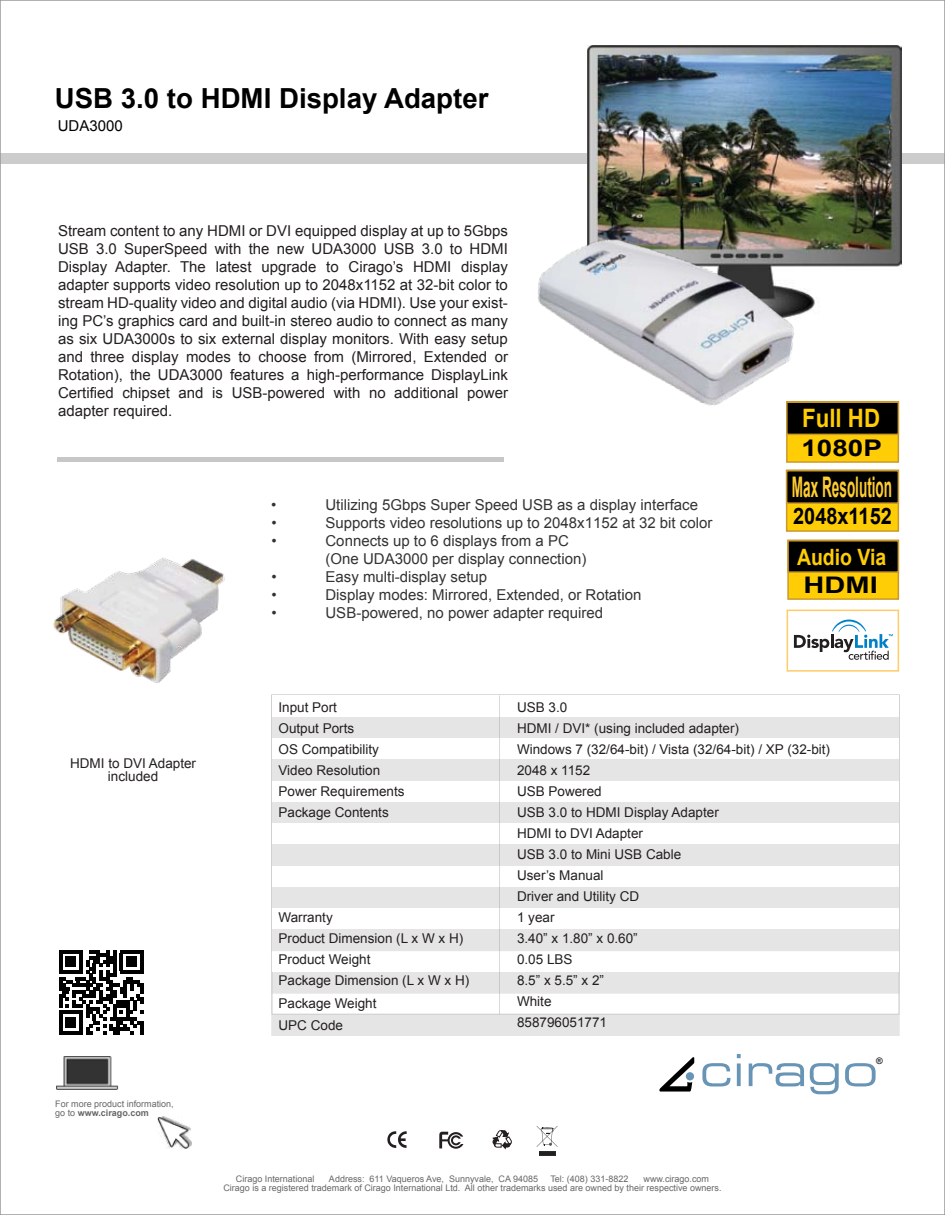
<style>
.page{position:relative;width:945px;height:1215px;background:#fff}
.page>*{position:absolute;margin:0;border:0;box-sizing:border-box;transform-origin:0 0}
.t1{font:700 28.35px "Arial";color:#ffcd33;scale:.48 1}
.t2{font:700 27.6px "Arial";color:#000}
.t3{font:700 25.35px "Arial";color:#ffcd05;scale:.88 1}
.t4{font:700 22.95px "Arial";color:#000;scale:1.21 1}
.t5{font:700 22.95px "Arial";color:#000;scale:1.27 1}
.t6{font:700 22.65px "Arial";color:#000;scale:.88 1}
.t7{font:700 22.5px "Arial";color:#ffcd05;scale:.87 1}
.t8{font:15px/18px "Arial";color:#231f20;text-align:justify}
.t9{font:15px/18px "Arial";color:#333}
.t10{font:15px "Arial";color:#000}
.t11{font:13.5px/21px "Arial";color:#231f20}
.t12{font:9px/9px "Arial";color:#676767}
.t13{font:700 9px "Arial";color:#231f20}
.s1{font-weight:700}
</style>
<div class="page">
<svg style="left:387px;top:1131px;width:20px;height:17px"></svg>
<svg style="left:439px;top:1132px;width:24px;height:17px"></svg>
<svg style="left:492px;top:1130px;width:20px;height:19px"></svg>
<svg style="left:537px;top:1126px;width:21px;height:29px"></svg>
<div style="left:0;top:153px;width:945px;height:10px;background:#cdcccc"></div>
<img style="left:57px;top:1056px;width:62px;height:33px">
<img style="left:157px;top:1116px;width:35px;height:32px">
<div style="left:271px;top:694px;width:629px;height:342px;background:#e6e5e5;border:2px solid #cdcccc"></div>
<div style="left:272px;top:695px;width:627px;height:320px;background:#fff;border:1px solid #cdcccc"></div>
<div style="left:271px;top:695px;width:629px;height:299px;background:#e6e5e5"></div>
<div style="left:272px;top:695px;width:627px;height:277px;background:#fff"></div>
<div style="left:271px;top:695px;width:629px;height:256px;background:#e6e5e5;border:2px solid #cdcccc"></div>
<div style="left:272px;top:695px;width:627px;height:234px;background:#fff"></div>
<div style="left:272px;top:695px;width:627px;height:213px;background:#e6e5e5"></div>
<div style="left:272px;top:695px;width:627px;height:192px;background:#fff"></div>
<div style="left:272px;top:695px;width:627px;height:170px;background:#e6e5e5"></div>
<div style="left:272px;top:695px;width:627px;height:149px;background:#fff"></div>
<div style="left:272px;top:695px;width:627px;height:128px;background:#e6e5e5"></div>
<div style="left:272px;top:695px;width:627px;height:107px;background:#fff"></div>
<div style="left:272px;top:695px;width:627px;height:85px;background:#e6e5e5"></div>
<div style="left:272px;top:695px;width:627px;height:64px;background:#fff"></div>
<div style="left:272px;top:695px;width:627px;height:43px;background:#e6e5e5"></div>
<div style="left:272px;top:695px;width:627px;height:22px;background:#fff"></div>
<hr style="left:499px;top:695px;width:1px;height:319px;background:#989898">
<svg style="left:702px;top:1063px;width:28px;height:23px"></svg>
<svg style="left:737px;top:1064px;width:4px;height:22px"></svg>
<svg style="left:737px;top:1054px;width:4px;height:4px"></svg>
<svg style="left:749px;top:1063px;width:55px;height:23px"></svg>
<svg style="left:810px;top:1063px;width:29px;height:31px"></svg>
<svg style="left:845px;top:1063px;width:31px;height:23px"></svg>
<svg style="left:659px;top:1057px;width:35px;height:35px"></svg>
<svg style="left:847px;top:534px;width:16px;height:6px"></svg>
<img style="left:53px;top:557px;width:172px;height:126px">
<img style="left:587px;top:46px;width:315px;height:222px">
<img style="left:471px;top:116px;width:406px;height:407px">
<div style="left:786px;top:401px;width:113px;height:62px;background:#ffcd05;border:2px solid #ca992c"></div>
<div style="left:786px;top:401px;width:113px;height:34px;background:#000;border:2px solid #ca992c"></div>
<div style="left:786px;top:469px;width:113px;height:63px;background:#ffcd05;border:2px solid #ca992c"></div>
<div style="left:786px;top:470px;width:113px;height:34px;background:#000;border:2px solid #ca992c"></div>
<div style="left:787px;top:610px;width:112px;height:62px;background:#fff;border:2px solid #ffcc67"></div>
<svg style="left:794px;top:620px;width:99px;height:40px"></svg>
<div style="left:787px;top:540px;width:112px;height:60px;background:#ffcd05;border:2px solid #ca992c"></div>
<div style="left:787px;top:540px;width:112px;height:33px;background:#000;border:2px solid #ca992c"></div>
<hr style="left:57px;top:458px;width:446px;height:4px;background:#c8c7c7">
<svg style="left:59px;top:950px;width:84px;height:84px"></svg>
<hr style="left:120px;top:950px;width:23px;height:3px;background:#010101">
<h2 class="t2" style="left:55px;top:80px;width:435px">USB 3.0 to HDMI Display Adapter</h2>
<p class="t10" style="left:58px;top:116px;width:67px">UDA3000</p>
<p class="t8" style="left:58px;top:222px;width:452px">Stream content to any HDMI or DVI equipped display at up to 5Gbps USB 3.0 SuperSpeed with the new UDA3000 USB 3.0 to HDMI Display Adapter. The latest upgrade to Cirago’s HDMI display adapter supports video resolution up to 2048x1152 at 32-bit color to stream HD-quality video and digital audio (via HDMI). Use your exist&shy;ing PC’s graphics card and built-in stereo audio to connect as many as six UDA3000s to six external display monitors. With easy setup and three display modes to choose from (Mirrored, Extended or Rotation), the UDA3000 features a high-performance DisplayLink Certified chipset and is USB-powered with no additional power adapter required.</p>
<p class="t9" style="left:271px;top:496px;width:7px">•</p>
<p class="t9" style="left:325px;top:496px;width:374px">Utilizing 5Gbps Super Speed USB as a display interface</p>
<p class="t9" style="left:271px;top:514px;width:7px">•</p>
<p class="t9" style="left:325px;top:514px;width:388px">Supports video resolutions up to 2048x1152 at 32 bit color</p>
<p class="t9" style="left:271px;top:532px;width:7px">•</p>
<p class="t9" style="left:325px;top:532px;width:262px">Connects up to 6 displays from a PC (One UDA3000 per display connection)</p>
<p class="t9" style="left:271px;top:568px;width:7px">•</p>
<p class="t9" style="left:325px;top:568px;width:163px">Easy multi-display setup</p>
<p class="t9" style="left:271px;top:586px;width:7px">•</p>
<p class="t9" style="left:325px;top:586px;width:317px">Display modes: Mirrored, Extended, or Rotation</p>
<p class="t9" style="left:271px;top:604px;width:7px">•</p>
<p class="t9" style="left:325px;top:604px;width:279px">USB-powered, no power adapter required</p>
<h3 class="t3" style="left:802px;top:402px;width:90px">Full HD</h3>
<h3 class="t4" style="left:801px;top:433px;width:68px">1080P</h3>
<h1 class="t1" style="left:792px;top:468px;width:210px">Max Resolution</h1>
<h3 class="t6" style="left:793px;top:501px;width:114px">2048x1152</h3>
<h3 class="t7" style="left:797px;top:542px;width:104px">Audio Via</h3>
<h3 class="t5" style="left:804px;top:570px;width:60px">HDMI</h3>
<p class="t11" style="left:70px;top:757px;width:128px;line-height:13.5px;text-align:center">HDMI to DVI Adapter included</p>
<p class="t11" style="left:279px;top:697px;width:128px">Input Port<br>Output Ports<br>OS Compatibility<br>Video Resolution<br>Power Requirements<br>Package Contents</p>
<p class="t11" style="left:279px;top:907px;width:192px">Warranty<br>Product Dimension (L x W x H)<br>Product Weight<br>Package Dimension (L x W x H)</p>
<p class="t11" style="left:279px;top:992px;width:100px;line-height:22.5px">Package Weight<br>UPC Code</p>
<p class="t11" style="left:517px;top:697px;width:315px">USB 3.0<br>HDMI / DVI* (using included adapter)<br>Windows 7 (32/64-bit) / Vista (32/64-bit) / XP (32-bit)<br>2048 x 1152<br>USB Powered<br>USB 3.0 to HDMI Display Adapter<br>HDMI to DVI Adapter<br>USB 3.0 to Mini USB Cable<br>User’s Manual<br>Driver and Utility CD<br>1 year<br>3.40” x 1.80” x 0.60”<br>0.05 LBS<br>8.5” x 5.5” x 2”<br>White<br>858796051771</p>
<p class="t12" style="left:55px;top:1099px;width:120px">For more product information, go to <span class="s1">www.cirago.com</span></p>
<p class="t12" style="left:236px;top:1175px;width:80px">Cirago International</p>
<p class="t12" style="left:329px;top:1175px;width:211px">Address: 611 Vaqueros Ave, Sunnyvale, CA 94085</p>
<p class="t12" style="left:550px;top:1175px;width:80px">Tel: (408) 331-8822</p>
<p class="t12" style="left:223px;top:1175px;width:500px;text-indent:420px">www.cirago.com<br>Cirago is a registered trademark of Cirago International Ltd. All other trademarks used are owned by their respective owners.</p>
<p class="t13" style="left:876px;top:1055px;width:8px">®</p>
</div>
